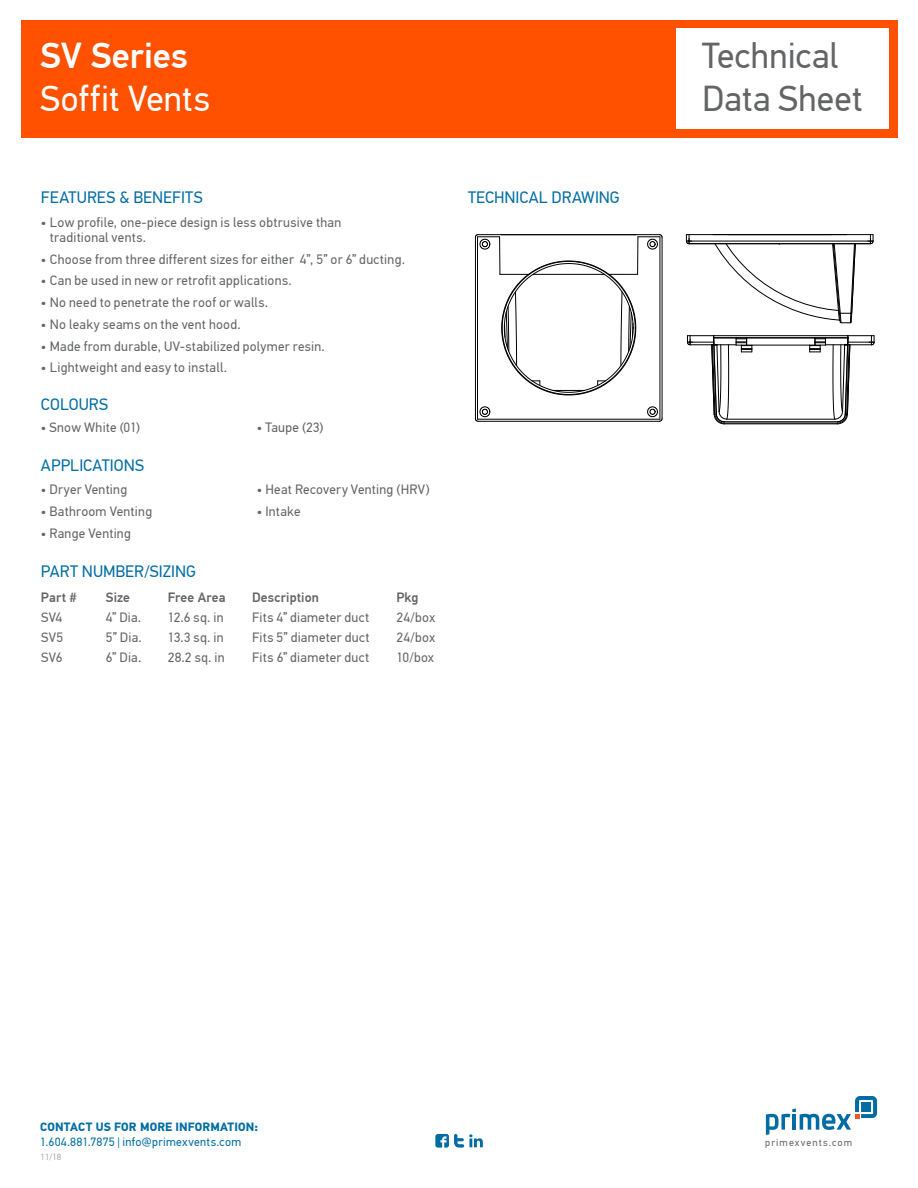
<style>
.page{position:relative;width:918px;height:1188px;background:#fff}
.page>*{position:absolute;margin:0;border:0;box-sizing:border-box;transform-origin:0 0}
.t1{font:36px/43.2px "PF Din Text Pro";letter-spacing:.005em;color:#636466}
.t2{font:36px "PF Din Text Pro";letter-spacing:.005em;color:#fff}
.t3{font:500 36px "PF Din Text Pro";color:#fff}
.t4{font:16.5px "PF Din Text Pro";color:#006da3}
.t5{font:13.5px/15px "PF Din Text Pro";letter-spacing:.02em;color:#636466}
.t6{font:500 13.5px "PF Din Text Pro";letter-spacing:.01em;color:#636466}
.t7{font:12px "PF Din Text Pro";letter-spacing:.025em;color:#006da3}
.t8{font:700 12px "PF Din Text Pro";letter-spacing:.01em;color:#006da3}
.t9{font:10.2px "PF Din Text Pro";letter-spacing:.1em;color:#636466}
.t10{font:9px "PF Din Text Pro";color:#a7a9ac}
</style>
<div class="page">
<img style="left:21px;top:20px;width:877px;height:1128px">
<h1 class="t3" style="left:40px;top:34px;width:149px">SV Series</h1>
<h1 class="t2" style="left:40px;top:77px;width:171px">Soffit Vents</h1>
<p class="t4" style="left:41px;top:188px;width:163px">FEATURES &amp; BENEFITS</p>
<p class="t5" style="left:50px;top:215px;width:293px;text-indent:-9px">• Low profile, one-piece design is less obtrusive than traditional vents.</p>
<p class="t5" style="left:41px;top:252px;width:366px">• Choose from three different sizes for either 4”, 5” or 6” ducting.</p>
<p class="t5" style="left:41px;top:273px;width:252px">• Can be used in new or retrofit applications.</p>
<p class="t5" style="left:41px;top:295px;width:229px">• No need to penetrate the roof or walls.</p>
<p class="t5" style="left:41px;top:317px;width:201px">• No leaky seams on the vent hood.</p>
<p class="t5" style="left:41px;top:339px;width:285px">• Made from durable, UV-stabilized polymer resin.</p>
<p class="t5" style="left:41px;top:360px;width:188px">• Lightweight and easy to install.</p>
<p class="t4" style="left:41px;top:395px;width:69px">COLOURS</p>
<p class="t5" style="left:41px;top:420px;width:101px">• Snow White (01)</p>
<p class="t5" style="left:257px;top:420px;width:68px">• Taupe (23)</p>
<p class="t4" style="left:41px;top:456px;width:105px">APPLICATIONS</p>
<p class="t5" style="left:41px;top:482px;width:88px">• Dryer Venting</p>
<p class="t5" style="left:257px;top:482px;width:174px">• Heat Recovery Venting (HRV)</p>
<p class="t5" style="left:41px;top:504px;width:113px">• Bathroom Venting</p>
<p class="t5" style="left:257px;top:504px;width:45px">• Intake</p>
<p class="t5" style="left:41px;top:526px;width:91px">• Range Venting</p>
<p class="t4" style="left:41px;top:562px;width:157px">PART NUMBER/SIZING</p>
<p class="t6" style="left:41px;top:589px;width:38px">Part #</p>
<p class="t6" style="left:106px;top:589px;width:26px">Size</p>
<p class="t6" style="left:168px;top:589px;width:59px">Free Area</p>
<p class="t6" style="left:252px;top:589px;width:68px">Description</p>
<p class="t6" style="left:396px;top:589px;width:24px">Pkg</p>
<p class="t5" style="left:41px;top:610px;width:23px">SV4</p>
<p class="t5" style="left:106px;top:610px;width:37px">4” Dia.</p>
<p class="t5" style="left:168px;top:610px;width:57px">12.6 sq. in</p>
<p class="t5" style="left:252px;top:610px;width:119px">Fits 4” diameter duct</p>
<p class="t5" style="left:396px;top:610px;width:40px">24/box</p>
<p class="t5" style="left:41px;top:630px;width:24px">SV5</p>
<p class="t5" style="left:106px;top:630px;width:37px">5” Dia.</p>
<p class="t5" style="left:168px;top:630px;width:57px">13.3 sq. in</p>
<p class="t5" style="left:252px;top:630px;width:119px">Fits 5” diameter duct</p>
<p class="t5" style="left:396px;top:630px;width:40px">24/box</p>
<p class="t5" style="left:41px;top:650px;width:23px">SV6</p>
<p class="t5" style="left:106px;top:650px;width:37px">6” Dia.</p>
<p class="t5" style="left:168px;top:650px;width:58px">28.2 sq. in</p>
<p class="t5" style="left:252px;top:650px;width:119px">Fits 6” diameter duct</p>
<p class="t5" style="left:396px;top:650px;width:39px">10/box</p>
<p class="t4" style="left:468px;top:188px;width:153px">TECHNICAL DRAWING</p>
<h1 class="t1" style="left:702px;top:34px;width:162px">Technical<br>Data Sheet</h1>
<p class="t8" style="left:40px;top:1120px;width:219px">CONTACT US FOR MORE INFORMATION:</p>
<p class="t7" style="left:40px;top:1135px;width:203px">1.604.881.7875 | info@primexvents.com</p>
<p class="t9" style="left:765px;top:1137px;width:88px">primexvents.com</p>
<p class="t10" style="left:40px;top:1152px;width:22px">11/18</p>
</div>
